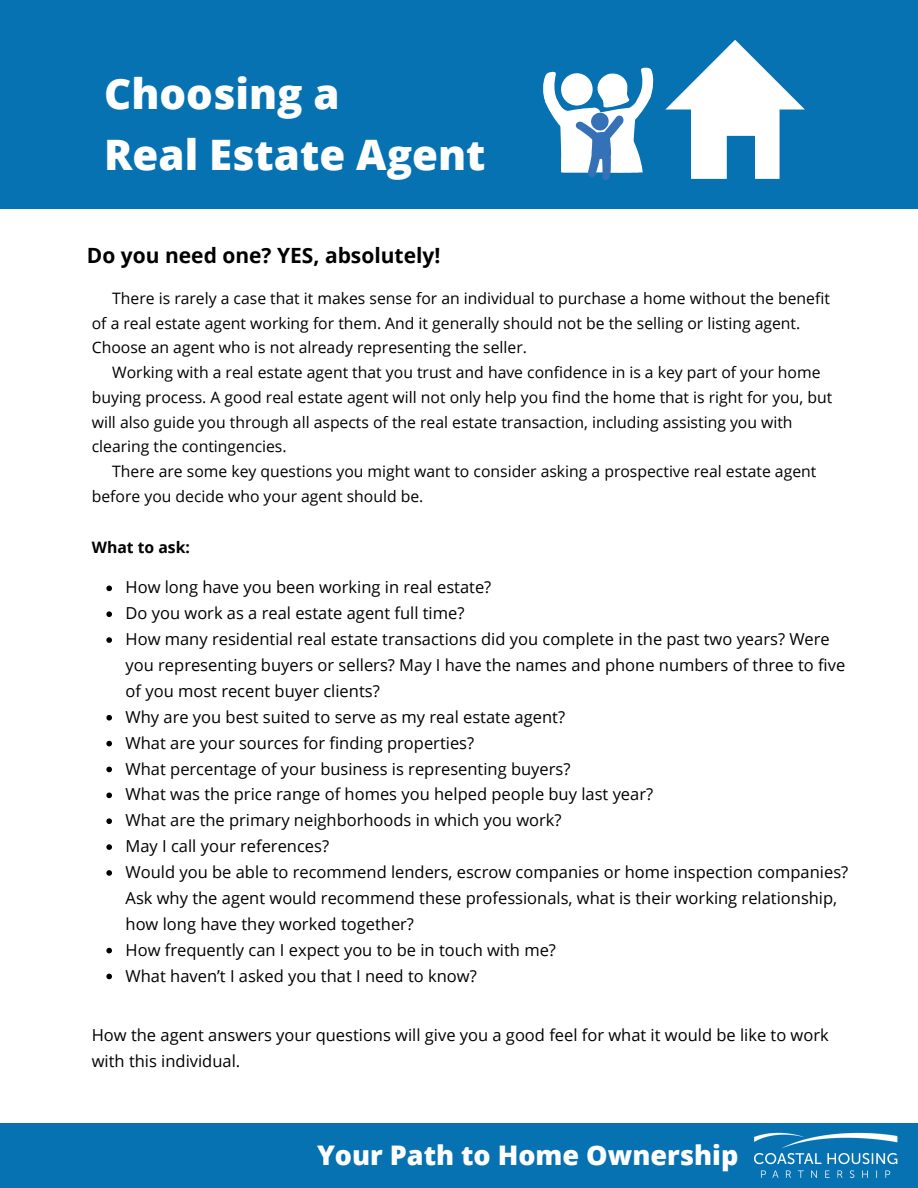
<style>
.page{position:relative;width:918px;height:1188px;background:#0772b2}
.page>*{position:absolute;margin:0;border:0;box-sizing:border-box;transform-origin:0 0}
.t1{font:800 42px/60.8px "Open Sans";color:#fff}
.t2{font:800 27px "Open Sans";color:#fff}
.t3{font:700 21px "Open Sans";color:#000}
.t4{font:16.5px/25.8px "Open Sans";color:#000}
.t5{font:15.75px/24.8px "Open Sans";color:#000}
.t6{font:700 15.75px "Open Sans";color:#000}
</style>
<div class="page">
<div style="left:0;top:209px;width:918px;height:914px;background:#fff"></div>
<svg style="left:106px;top:586px;width:6px;height:5px"></svg>
<svg style="left:106px;top:611px;width:6px;height:6px"></svg>
<svg style="left:106px;top:637px;width:6px;height:6px"></svg>
<svg style="left:106px;top:715px;width:6px;height:6px"></svg>
<svg style="left:106px;top:741px;width:6px;height:5px"></svg>
<svg style="left:106px;top:767px;width:6px;height:5px"></svg>
<svg style="left:106px;top:793px;width:6px;height:5px"></svg>
<svg style="left:106px;top:818px;width:6px;height:6px"></svg>
<svg style="left:106px;top:844px;width:6px;height:6px"></svg>
<svg style="left:106px;top:870px;width:6px;height:6px"></svg>
<svg style="left:106px;top:948px;width:6px;height:5px"></svg>
<svg style="left:106px;top:974px;width:6px;height:5px"></svg>
<svg style="left:665px;top:40px;width:140px;height:139px"></svg>
<svg style="left:543px;top:67px;width:111px;height:113px"></svg>
<img style="left:755px;top:1132px;width:143px;height:45px">
<h1 class="t1" style="left:104px;top:63px;width:383px">Choosing a<br>Real Estate Agent</h1>
<p class="t3" style="left:87px;top:240px;width:355px">Do you need one? YES, absolutely!</p>
<p class="t5" style="left:92px;top:285px;width:740px;text-indent:20px">There is rarely a case that it makes sense for an individual to purchase a home without the benefit of a real estate agent working for them. And it generally should not be the selling or listing agent.<br>Choose an agent who is not already representing the seller.</p>
<p class="t5" style="left:92px;top:360px;width:742px;text-indent:20px">Working with a real estate agent that you trust and have confidence in is a key part of your home buying process. A good real estate agent will not only help you find the home that is right for you, but will also guide you through all aspects of the real estate transaction, including assisting you with clearing the contingencies.</p>
<p class="t5" style="left:92px;top:459px;width:726px;text-indent:20px">There are some key questions you might want to consider asking a prospective real estate agent before you decide who your agent should be.</p>
<p class="t6" style="left:92px;top:536px;width:100px">What to ask:</p>
<p class="t4" style="left:126px;top:574px;width:724px">How long have you been working in real estate?<br>Do you work as a real estate agent full time?<br>How many residential real estate transactions did you complete in the past two years? Were you representing buyers or sellers? May I have the names and phone numbers of three to five of you most recent buyer clients?<br>Why are you best suited to serve as my real estate agent?<br>What are your sources for finding properties?<br>What percentage of your business is representing buyers?<br>What was the price range of homes you helped people buy last year?<br>What are the primary neighborhoods in which you work?<br>May I call your references?<br>Would you be able to recommend lenders, escrow companies or home inspection companies?<br>Ask why the agent would recommend these professionals, what is their working relationship, how long have they worked together?<br>How frequently can I expect you to be in touch with me?<br>What haven’t I asked you that I need to know?</p>
<p class="t4" style="left:92px;top:1021px;width:738px">How the agent answers your questions will give you a good feel for what it would be like to work with this individual.</p>
<h2 class="t2" style="left:317px;top:1136px;width:423px">Your Path to Home Ownership</h2>
</div>
